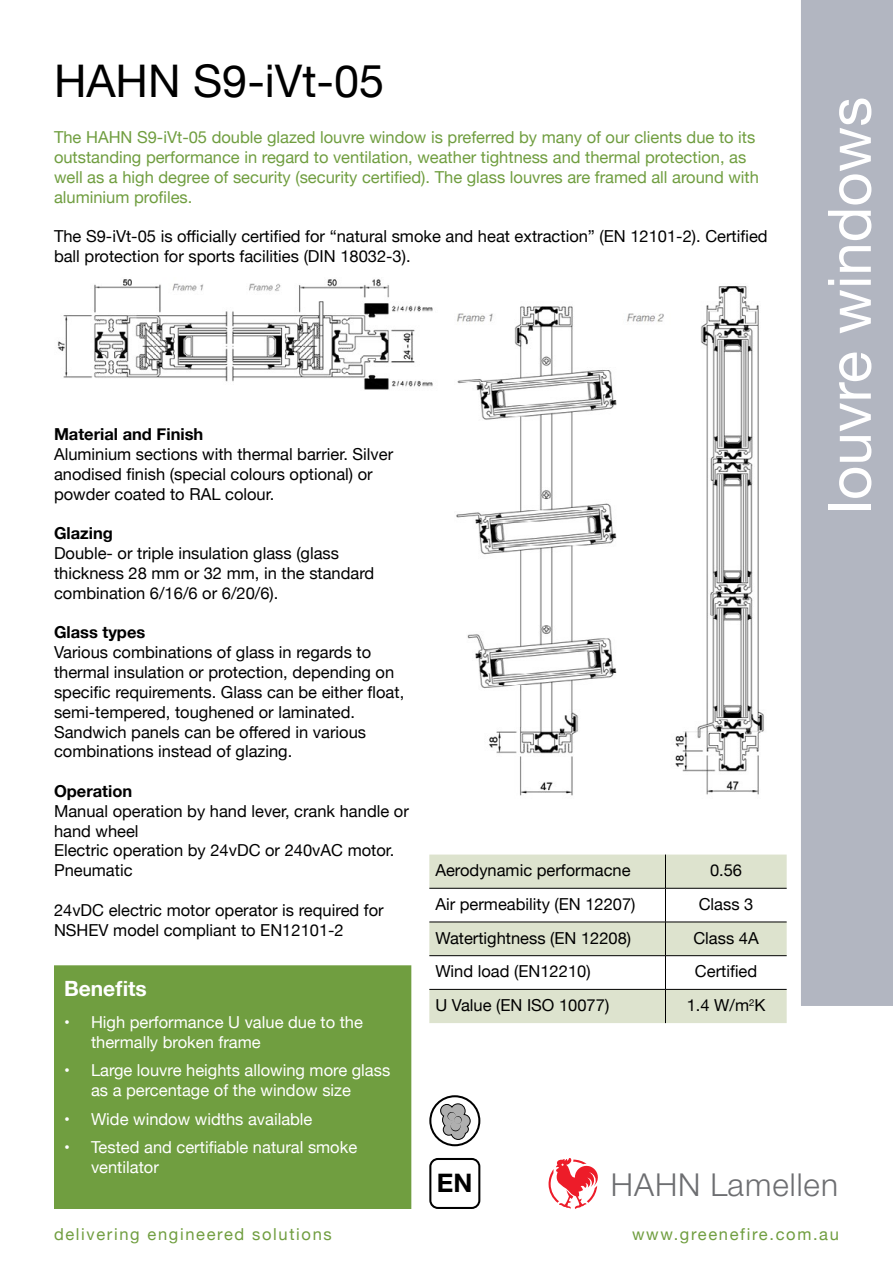
<style>
.page{position:relative;width:893px;height:1263px;background:#fff}
.page>*{position:absolute;margin:0;border:0;box-sizing:border-box;transform-origin:0 0}
.t1{font:60px "Helvetica Neue";color:#fff}
.t2{font:45px "Helvetica Neue";color:#000}
.t3{font:300 31.65px "Helvetica Neue";letter-spacing:.03em;color:#6d6e71}
.t4{font:700 25.65px "Helvetica Neue";color:#000}
.t5{font:700 21px "Helvetica Neue";color:#fff}
.t6{font:16.5px/19.8px "Helvetica Neue";color:#000}
.t7{font:16.5px/19.8px "Helvetica Neue";color:#709e40}
.t8{font:16.5px/19.8px "Helvetica Neue";color:#fff}
.t9{font:16.5px "Helvetica Neue";letter-spacing:.1em;color:#709e40}
.t10{font:700 16.5px "Helvetica Neue";color:#000}
</style>
<div class="page">
<div style="left:801px;top:0;width:92px;height:1006px;background:#b2b6c1"></div>
<div style="left:55px;top:966px;width:356px;height:242px;background:#709e40"></div>
<div style="left:54px;top:965px;width:357px;height:244px;border:2px solid #709e40"></div>
<svg style="left:429px;top:854px;width:358px;height:169px;fill:#dde3ce"></svg>
<hr style="left:665px;top:854px;width:1px;height:34px;background:#000">
<hr style="left:429px;top:888px;width:236px;height:1px;background:#000">
<hr style="left:665px;top:888px;width:122px;height:1px;background:#000">
<hr style="left:665px;top:888px;width:1px;height:34px;background:#000">
<hr style="left:429px;top:922px;width:236px;height:1px;background:#000">
<hr style="left:665px;top:922px;width:122px;height:1px;background:#000">
<hr style="left:665px;top:922px;width:1px;height:33px;background:#000">
<hr style="left:429px;top:955px;width:236px;height:1px;background:#000">
<hr style="left:665px;top:955px;width:122px;height:1px;background:#000">
<hr style="left:665px;top:956px;width:1px;height:33px;background:#000">
<hr style="left:429px;top:989px;width:236px;height:1px;background:#000">
<hr style="left:665px;top:989px;width:122px;height:1px;background:#000">
<hr style="left:665px;top:989px;width:1px;height:34px;background:#000">
<svg style="left:429px;top:1158px;width:51px;height:51px"></svg>
<svg style="left:429px;top:1095px;width:51px;height:51px"></svg>
<svg style="left:549px;top:1158px;width:49px;height:51px"></svg>
<img style="left:456px;top:286px;width:309px;height:510px">
<img style="left:57px;top:279px;width:376px;height:111px">
<h2 class="t2" style="left:54px;top:48px;width:332px">HAHN S9-iVt-05</h2>
<p class="t7" style="left:54px;top:128px;width:706px">The HAHN S9-iVt-05 double glazed louvre window is preferred by many of our clients due to its outstanding performance in regard to ventilation, weather tightness and thermal protection, as well as a high degree of security (security certified). The glass louvres are framed all around with aluminium profiles.</p>
<p class="t6" style="left:54px;top:227px;width:715px">The S9-iVt-05 is officially certified for “natural smoke and heat extraction” (EN 12101-2). Certified ball protection for sports facilities (DIN 18032-3).</p>
<h1 class="t1" style="left:806px;top:513px;width:418px;rotate:-90deg">louvre windows</h1>
<p class="t10" style="left:54px;top:422px;width:151px">Material and Finish</p>
<p class="t6" style="left:54px;top:445px;width:341px">Aluminium sections with thermal barrier. Silver anodised finish (special colours optional) or powder coated to RAL colour.</p>
<p class="t10" style="left:54px;top:521px;width:60px">Glazing</p>
<p class="t6" style="left:54px;top:544px;width:322px">Double- or triple insulation glass (glass thickness 28 mm or 32 mm, in the standard combination 6/16/6 or 6/20/6).</p>
<p class="t10" style="left:54px;top:620px;width:93px">Glass types</p>
<p class="t6" style="left:54px;top:643px;width:352px">Various combinations of glass in regards to thermal insulation or protection, depending on specific requirements. Glass can be either float, semi-tempered, toughened or laminated.<br>Sandwich panels can be offered in various combinations instead of glazing.</p>
<p class="t10" style="left:54px;top:778px;width:80px">Operation</p>
<p class="t6" style="left:54px;top:802px;width:356px">Manual operation by hand lever, crank handle or hand wheel<br>Electric operation by 24vDC or 240vAC motor.<br>Pneumatic</p>
<p class="t6" style="left:54px;top:901px;width:331px">24vDC electric motor operator is required for<br>NSHEV model compliant to EN12101-2</p>
<p class="t6" style="left:435px;top:861px;width:197px">Aerodynamic performacne</p>
<p class="t6" style="left:710px;top:861px;width:34px">0.56</p>
<p class="t6" style="left:435px;top:895px;width:202px">Air permeability (EN 12207)</p>
<p class="t6" style="left:699px;top:895px;width:56px">Class 3</p>
<p class="t6" style="left:435px;top:929px;width:197px">Watertightness (EN 12208)</p>
<p class="t6" style="left:693px;top:929px;width:67px">Class 4A</p>
<p class="t6" style="left:435px;top:962px;width:157px">Wind load (EN12210)</p>
<p class="t6" style="left:695px;top:962px;width:64px">Certified</p>
<p class="t6" style="left:435px;top:996px;width:175px">U Value (EN ISO 10077)</p>
<p class="t6" style="left:687px;top:996px;width:80px">1.4 W/m<sup>2</sup>K</p>
<p class="t5" style="left:64px;top:972px;width:84px">Benefits</p>
<p class="t8" style="left:91px;top:1013px;width:274px;text-indent:-27px">• High performance U value due to the thermally broken frame</p>
<p class="t8" style="left:91px;top:1062px;width:301px;text-indent:-27px">• Large louvre heights allowing more glass as a percentage of the window size</p>
<p class="t8" style="left:64px;top:1110px;width:250px">• Wide window widths available</p>
<p class="t8" style="left:91px;top:1138px;width:268px;text-indent:-27px">• Tested and certifiable natural smoke ventilator</p>
<h3 class="t4" style="left:437px;top:1167px;width:37px">EN</h3>
<h3 class="t3" style="left:611px;top:1159px;width:229px">HAHN Lamellen</h3>
<p class="t9" style="left:54px;top:1222px;width:279px">delivering engineered solutions</p>
<p class="t9" style="left:632px;top:1222px;width:208px">www.greenefire.com.au</p>
</div>
